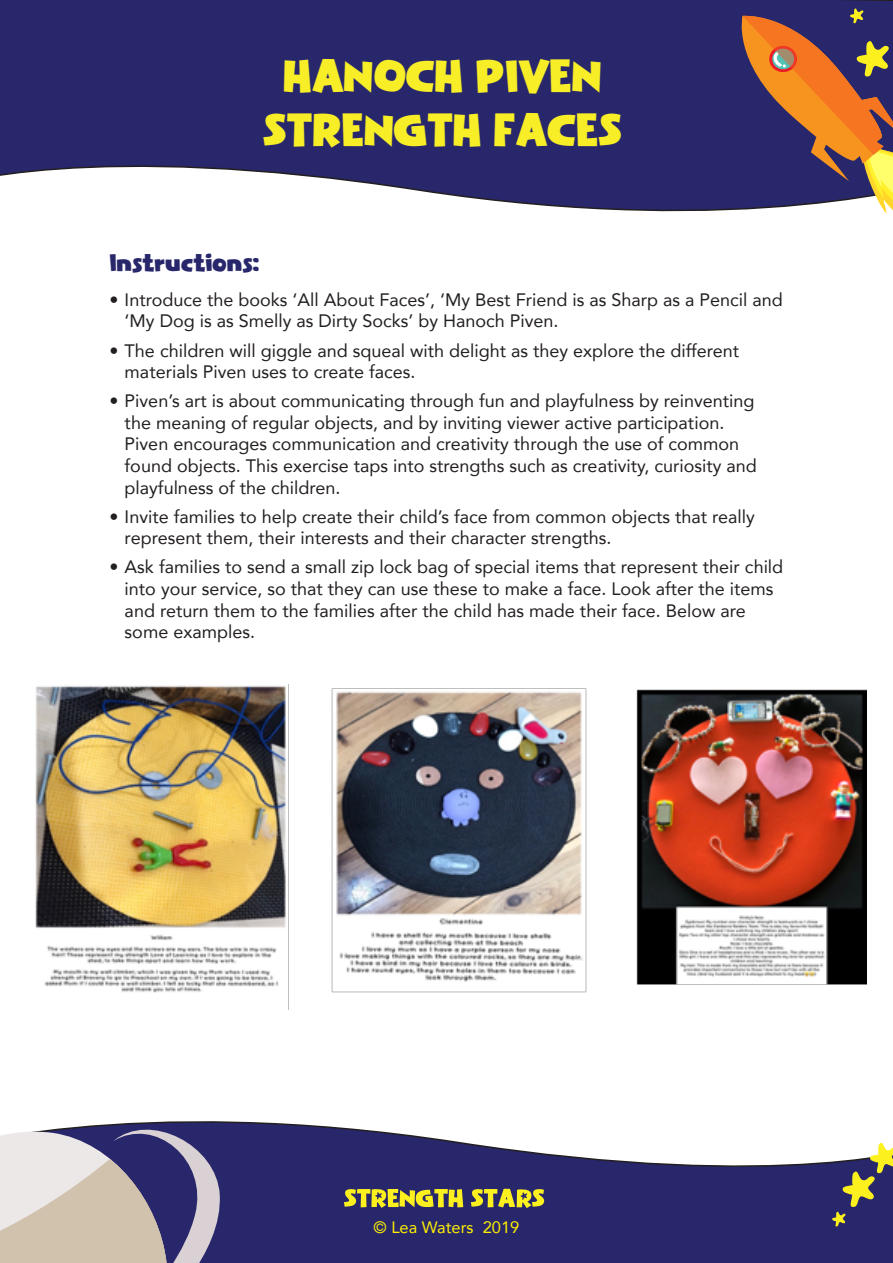
<style>
.page{position:relative;width:893px;height:1263px;background:#fff}
.page>*{position:absolute;margin:0;border:0;box-sizing:border-box;transform-origin:0 0}
.t1{font:45px/54px "Rodfellows Wacky";color:#f7ee28;text-align:center}
.t2{font:24px "Rodfellows Wacky";color:#28276b}
.t3{font:18px/21.6px "Avenir";color:#231f20}
.t4{font:16.5px "Avenir";color:#fff101}
</style>
<div class="page">
<svg style="left:223px;top:1121px;width:670px;height:142px"></svg>
<svg style="left:0;top:0;width:893px;height:212px"></svg>
<svg style="left:0;top:1121px;width:223px;height:142px"></svg>
<svg style="left:832px;top:1139px;width:61px;height:88px"></svg>
<svg style="left:731px;top:7px;width:162px;height:207px"></svg>
<img style="left:35px;top:684px;width:831px;height:326px">
<svg style="left:344px;top:1188px;width:119px;height:20px"></svg>
<svg style="left:471px;top:1188px;width:73px;height:20px"></svg>
<p class="t1" style="left:263px;top:53px;width:360px">HANOCH PIVEN<br>STRENGTH FACES</p>
<p class="t2" style="left:110px;top:250px;width:151px">Instructions:</p>
<p class="t3" style="left:125px;top:288px;width:660px;text-indent:-15px">• Introduce the books ‘All About Faces’, ‘My Best Friend is as Sharp as a Pencil and ‘My Dog is as Smelly as Dirty Socks’ by Hanoch Piven.</p>
<p class="t3" style="left:125px;top:339px;width:616px;text-indent:-15px">• The children will giggle and squeal with delight as they explore the different materials Piven uses to create faces.</p>
<p class="t3" style="left:125px;top:390px;width:634px;text-indent:-15px">• Piven’s art is about communicating through fun and playfulness by reinventing the meaning of regular objects, and by inviting viewer active participation.<br>Piven encourages communication and creativity through the use of common found objects. This exercise taps into strengths such as creativity, curiosity and playfulness of the children.</p>
<p class="t3" style="left:125px;top:505px;width:632px;text-indent:-15px">• Invite families to help create their child’s face from common objects that really represent them, their interests and their character strengths.</p>
<p class="t3" style="left:125px;top:556px;width:660px;text-indent:-15px">• Ask families to send a small zip lock bag of special items that represent their child into your service, so that they can use these to make a face. Look after the items and return them to the families after the child has made their face. Below are some examples.</p>
<p class="t4" style="left:374px;top:1214px;width:147px">© Lea Waters 2019</p>
</div>
